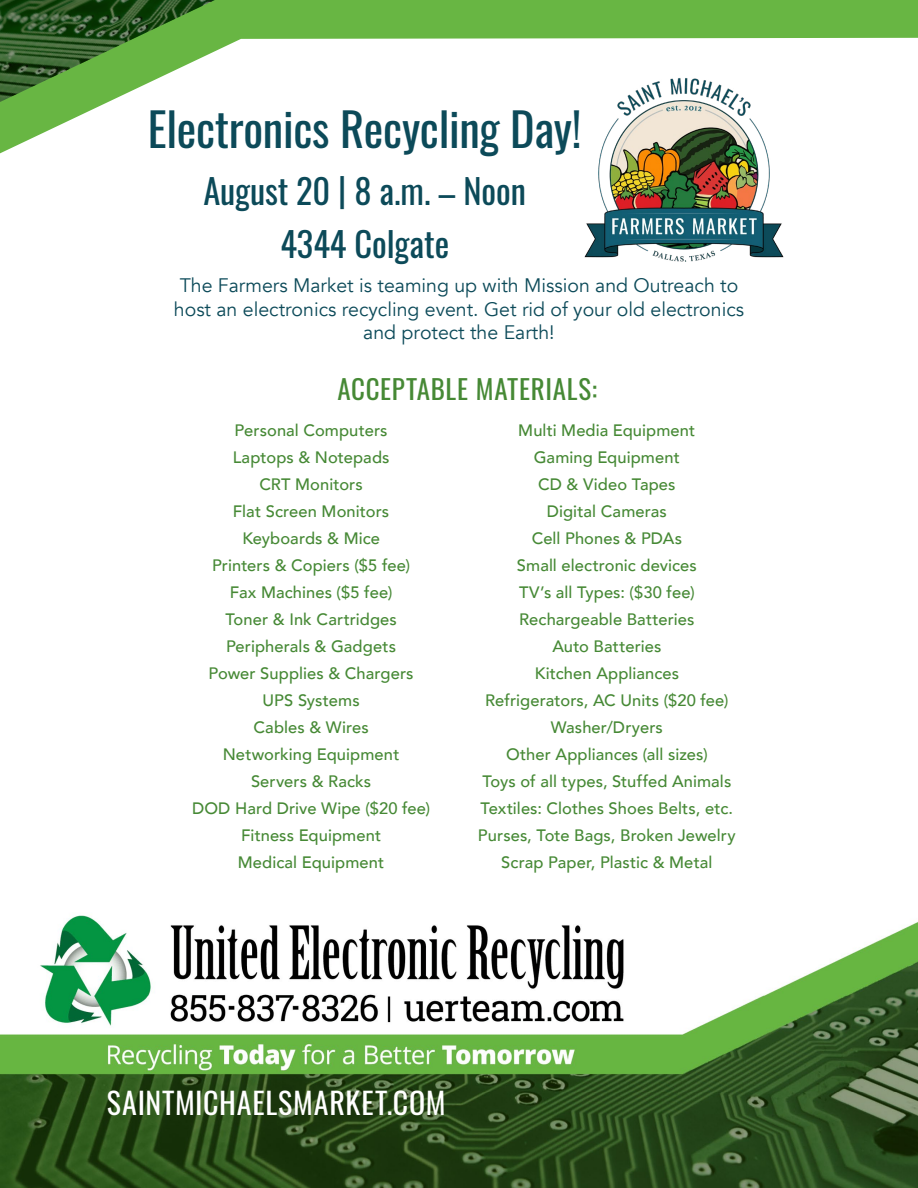
<style>
.page{position:relative;width:918px;height:1188px;background:#fff}
.page>*{position:absolute;margin:0;border:0;box-sizing:border-box;transform-origin:0 0}
.t1{font:46.5px "Oswald";letter-spacing:-.005em;color:#0c4a59}
.t2{font:34.5px/52.3px "Oswald";color:#0c4a59;text-align:center}
.t3{font:30px "Oswald";letter-spacing:.025em;color:#fff}
.t4{font:27px "Oswald";letter-spacing:.025em;color:#468935}
.t5{font:19.5px/23.4px "Avenir";color:#0c4a59;text-align:center}
.t6{font:500 16.5px/27px "Avenir";letter-spacing:.005em;color:#468935;text-align:center}
</style>
<div class="page">
<img style="left:584px;top:153px;width:200px;height:108px">
<img style="left:0;top:915px;width:918px;height:273px">
<svg style="left:0;top:102px;width:768px;height:51px"></svg>
<svg style="left:0;top:0;width:918px;height:102px"></svg>
<h1 class="t1" style="left:148px;top:87px;width:435px">Electronics Recycling Day!</h1>
<h2 class="t2" style="left:203px;top:162px;width:324px">August 20 | 8 a.m. – Noon<br>4344 Colgate</h2>
<p class="t5" style="left:174px;top:274px;width:572px">The Farmers Market is teaming up with Mission and Outreach to host an electronics recycling event. Get rid of your old electronics and protect the Earth!</p>
<h3 class="t4" style="left:338px;top:365px;width:261px">ACCEPTABLE MATERIALS:</h3>
<p class="t6" style="left:192px;top:416px;width:240px">Personal Computers<br>Laptops &amp; Notepads<br>CRT Monitors<br>Flat Screen Monitors<br>Keyboards &amp; Mice<br>Printers &amp; Copiers ($5 fee)<br>Fax Machines ($5 fee)<br>Toner &amp; Ink Cartridges<br>Peripherals &amp; Gadgets<br>Power Supplies &amp; Chargers<br>UPS Systems<br>Cables &amp; Wires<br>Networking Equipment<br>Servers &amp; Racks<br>DOD Hard Drive Wipe ($20 fee)<br>Fitness Equipment<br>Medical Equipment</p>
<p class="t6" style="left:478px;top:416px;width:259px">Multi Media Equipment<br>Gaming Equipment<br>CD &amp; Video Tapes<br>Digital Cameras<br>Cell Phones &amp; PDAs<br>Small electronic devices<br>TV’s all Types: ($30 fee)<br>Rechargeable Batteries<br>Auto Batteries<br>Kitchen Appliances<br>Refrigerators, AC Units ($20 fee)<br>Washer/Dryers<br>Other Appliances (all sizes)<br>Toys of all types, Stuffed Animals<br>Textiles: Clothes Shoes Belts, etc.<br>Purses, Tote Bags, Broken Jewelry<br>Scrap Paper, Plastic &amp; Metal</p>
<h3 class="t3" style="left:107px;top:1076px;width:340px">SAINTMICHAELSMARKET.COM</h3>
</div>
